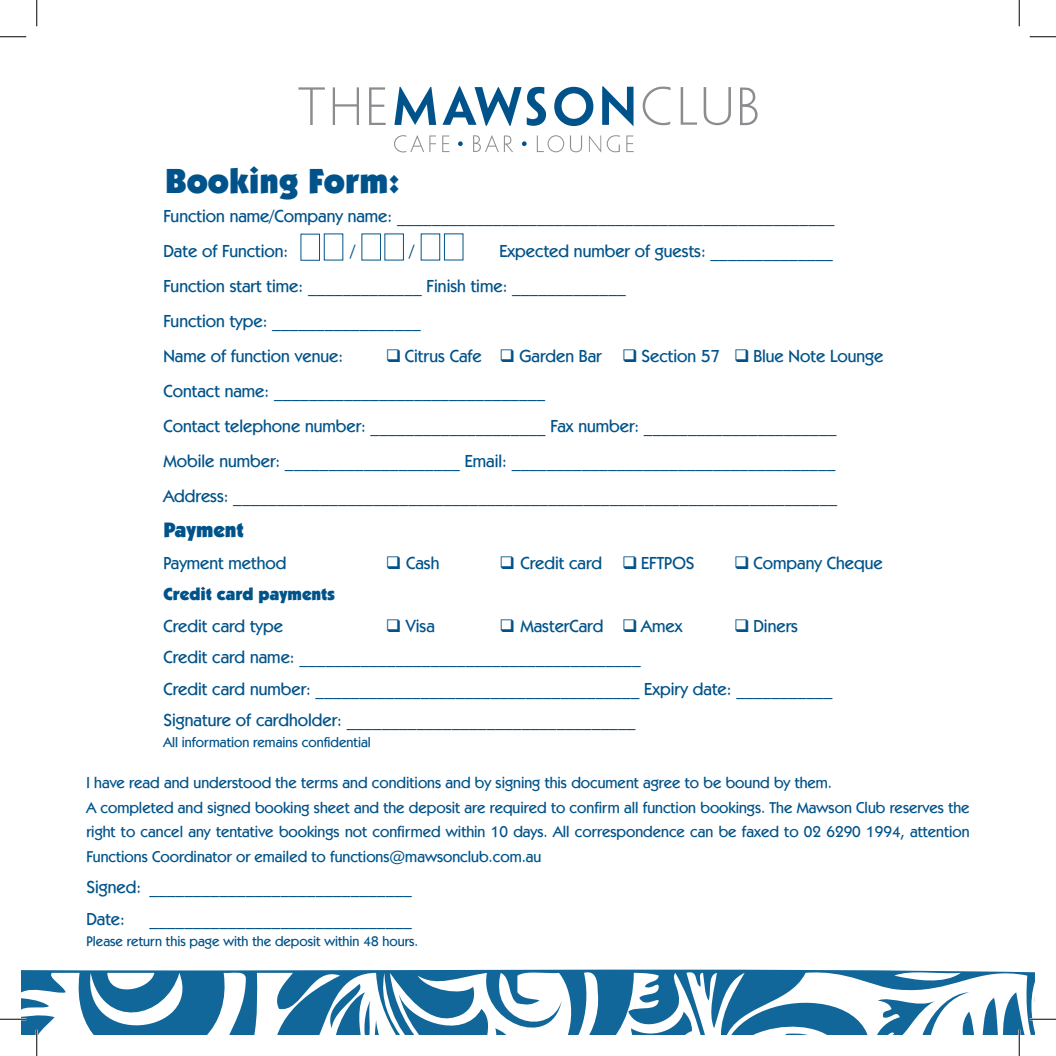
<style>
.page{position:relative;width:1056px;height:1056px;background:#fff}
.page>*{position:absolute;margin:0;border:0;box-sizing:border-box;transform-origin:0 0}
.t1{font:900 35px "Kabel IT Cby BT";color:#00538a}
.t2{font:900 21px "Kabel IT Cby BT";color:#00538a}
.t3{font:500 17.5px "Kabel IT Cby BT";color:#00538a}
.t4{font:900 17.5px "Kabel IT Cby BT";color:#00538a}
.t5{font:500 15.75px/24.5px "Kabel IT Cby BT";color:#00538a;text-align:justify}
.t6{font:500 14px "Kabel IT Cby BT";color:#00538a}
</style>
<div class="page">
<svg style="left:22px;top:969px;width:1012px;height:65px;fill:#11679a"></svg>
<svg style="left:311px;top:984px;width:223px;height:50px"></svg>
<svg style="left:602px;top:86px;width:31px;height:40px"></svg>
<svg style="left:527px;top:87px;width:19px;height:39px"></svg>
<svg style="left:394px;top:87px;width:42px;height:38px"></svg>
<svg style="left:442px;top:86px;width:79px;height:40px"></svg>
<svg style="left:554px;top:87px;width:39px;height:39px"></svg>
<svg style="left:642px;top:87px;width:28px;height:38px"></svg>
<svg style="left:298px;top:87px;width:27px;height:38px"></svg>
<svg style="left:442px;top:135px;width:7px;height:17px"></svg>
<svg style="left:333px;top:87px;width:26px;height:38px"></svg>
<svg style="left:369px;top:87px;width:17px;height:38px"></svg>
<svg style="left:681px;top:87px;width:16px;height:38px"></svg>
<svg style="left:703px;top:87px;width:28px;height:38px"></svg>
<svg style="left:740px;top:87px;width:17px;height:38px"></svg>
<svg style="left:537px;top:135px;width:27px;height:17px"></svg>
<svg style="left:570px;top:135px;width:12px;height:17px"></svg>
<svg style="left:589px;top:135px;width:12px;height:17px"></svg>
<svg style="left:626px;top:135px;width:7px;height:17px"></svg>
<svg style="left:607px;top:135px;width:13px;height:17px"></svg>
<svg style="left:394px;top:135px;width:42px;height:17px"></svg>
<svg style="left:473px;top:135px;width:40px;height:17px"></svg>
<svg style="left:458px;top:141px;width:5px;height:5px"></svg>
<svg style="left:522px;top:141px;width:4px;height:5px"></svg>
<div style="left:301px;top:234px;width:19px;height:27px;background:#fff;border:1px solid #00538a"></div>
<div style="left:361px;top:234px;width:20px;height:26px;background:#fff;border:1px solid #00538a"></div>
<div style="left:384px;top:234px;width:20px;height:26px;background:#fff;border:1px solid #00538a"></div>
<div style="left:444px;top:233px;width:19px;height:27px;background:#fff;border:1px solid #00538a"></div>
<hr style="left:0;top:1018px;width:26px;height:2px;background:#fff">
<hr style="left:36px;top:1029px;width:2px;height:27px;background:#fff">
<svg style="left:0;top:36px;width:26px;height:1px"></svg>
<svg style="left:1029px;top:36px;width:27px;height:1px"></svg>
<svg style="left:0;top:1019px;width:26px;height:1px"></svg>
<svg style="left:36px;top:0;width:1px;height:26px"></svg>
<svg style="left:36px;top:1029px;width:1px;height:27px"></svg>
<svg style="left:1019px;top:0;width:1px;height:26px"></svg>
<svg style="left:596px;top:975px;width:460px;height:81px"></svg>
<p class="t1" style="left:165px;top:160px;width:236px">Booking Form:</p>
<p class="t3" style="left:163px;top:205px;width:673px">Function name/Company name: __________________________________________________</p>
<p class="t3" style="left:163px;top:240px;width:126px">Date of Function:</p>
<p class="t3" style="left:350px;top:240px;width:6px">/</p>
<p class="t3" style="left:409px;top:240px;width:6px">/</p>
<p class="t3" style="left:499px;top:240px;width:335px">Expected number of guests: ______________</p>
<p class="t3" style="left:163px;top:275px;width:464px">Function start time: _____________ Finish time: _____________</p>
<p class="t3" style="left:163px;top:310px;width:259px">Function type: _________________</p>
<p class="t3" style="left:163px;top:345px;width:181px">Name of function venue:</p>
<p class="t3" style="left:386px;top:345px;width:499px">❑ Citrus Cafe ❑ Garden Bar ❑ Section 57 ❑ Blue Note Lounge</p>
<p class="t3" style="left:163px;top:380px;width:383px">Contact name: _______________________________</p>
<p class="t3" style="left:163px;top:415px;width:674px">Contact telephone number: ____________________ Fax number: ______________________</p>
<p class="t3" style="left:163px;top:450px;width:673px">Mobile number: ____________________ Email: _____________________________________</p>
<p class="t3" style="left:163px;top:485px;width:675px">Address: _____________________________________________________________________</p>
<p class="t2" style="left:163px;top:517px;width:82px">Payment</p>
<p class="t3" style="left:163px;top:552px;width:125px">Payment method</p>
<p class="t3" style="left:386px;top:552px;width:55px">❑ Cash</p>
<p class="t3" style="left:499px;top:552px;width:197px">❑ Credit card ❑ EFTPOS</p>
<p class="t3" style="left:734px;top:552px;width:150px">❑ Company Cheque</p>
<p class="t4" style="left:163px;top:583px;width:173px">Credit card payments</p>
<p class="t3" style="left:163px;top:615px;width:121px">Credit card type</p>
<p class="t3" style="left:386px;top:615px;width:51px">❑ Visa</p>
<p class="t3" style="left:499px;top:615px;width:184px">❑ MasterCard ❑ Amex</p>
<p class="t3" style="left:734px;top:615px;width:65px">❑ Diners</p>
<p class="t3" style="left:163px;top:646px;width:479px">Credit card name: _______________________________________</p>
<p class="t3" style="left:163px;top:678px;width:671px">Credit card number: _____________________________________ Expiry date: ___________</p>
<p class="t3" style="left:163px;top:709px;width:473px">Signature of cardholder: _________________________________</p>
<p class="t6" style="left:163px;top:734px;width:209px">All information remains confidential</p>
<p class="t5" style="left:86px;top:770px;width:747px">I have read and understood the terms and conditions and by signing this document agree to be bound by them.</p>
<p class="t5" style="left:86px;top:795px;width:885px">A completed and signed booking sheet and the deposit are required to confirm all function bookings. The Mawson Club reserves the right to cancel any tentative bookings not confirmed within 10 days. All correspondence can be faxed to 02 6290 1994, attention Functions Coordinator or emailed to functions@mawsonclub.com.au</p>
<p class="t3" style="left:86px;top:876px;width:327px">Signed: ______________________________</p>
<p class="t3" style="left:86px;top:908px;width:40px">Date:</p>
<p class="t3" style="left:149px;top:908px;width:264px">______________________________</p>
<p class="t6" style="left:86px;top:932px;width:333px">Please return this page with the deposit within 48 hours.</p>
</div>
